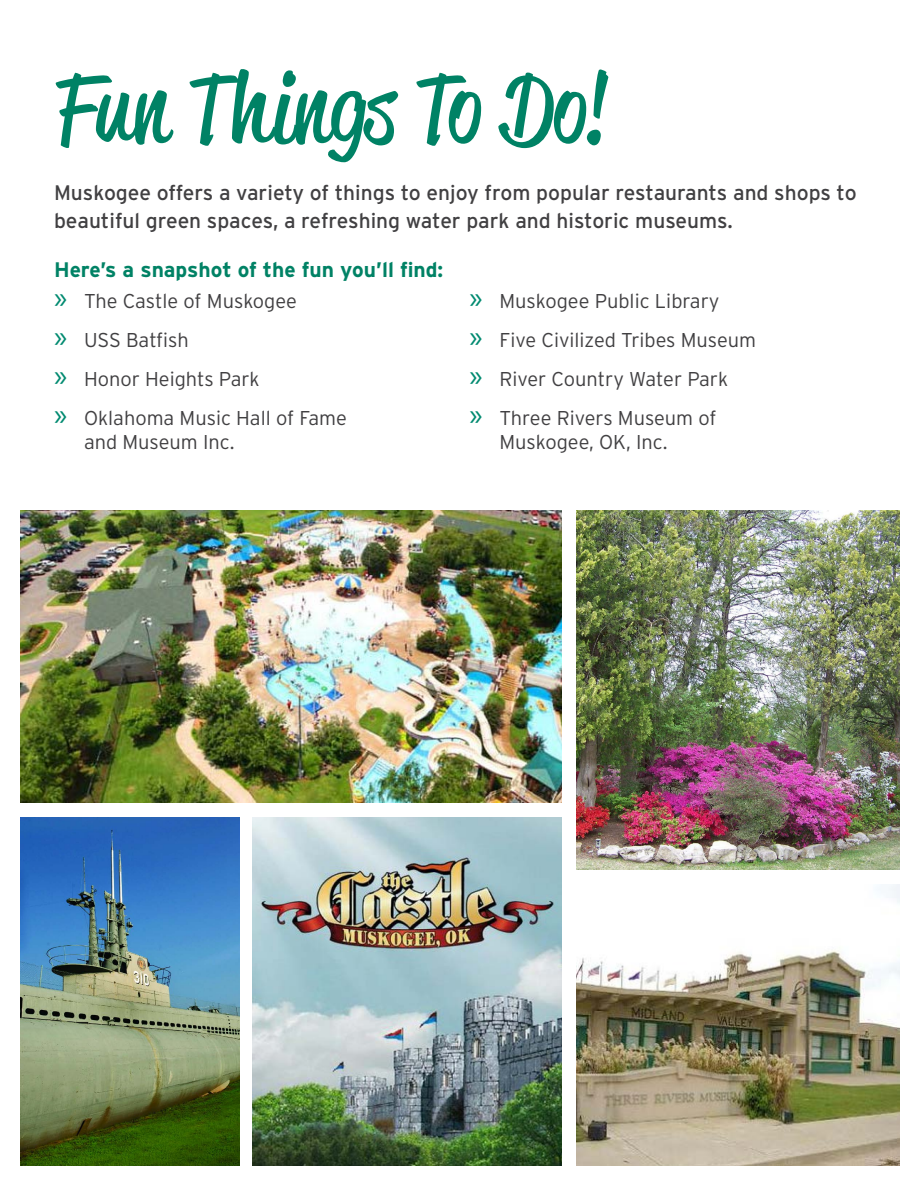
<style>
.page{position:relative;width:918px;height:1188px;background:#fff}
.page>*{position:absolute;margin:0;border:0;box-sizing:border-box;transform-origin:0 0}
.t1{font:94.5px "Reklame Script";letter-spacing:.01em;color:#008265;scale:1.1 1}
.t2{font:21px/28.5px "Interstate";color:#414042}
.t3{font:700 21px "Interstate";color:#008265}
.t4{font:300 19.95px/24px "Interstate";color:#414042}
.s1{font-family:"Myriad Pro";font-weight:400;font-size:31.5px;color:#008a70}
</style>
<div class="page">
<img style="left:20px;top:511px;width:542px;height:292px">
<img style="left:577px;top:885px;width:322px;height:280px">
<img style="left:577px;top:511px;width:322px;height:358px">
<img style="left:20px;top:818px;width:220px;height:347px">
<img style="left:253px;top:818px;width:309px;height:347px">
<h2 class="t1" style="left:55px;top:44px;width:504px">Fun Things To Do!</h2>
<p class="t2" style="left:54px;top:178px;width:804px">Muskogee offers a variety of things to enjoy from popular restaurants and shops to beautiful green spaces, a refreshing water park and historic museums.</p>
<h3 class="t3" style="left:54px;top:257px;width:391px">Here’s a snapshot of the fun you’ll find:</h3>
<p class="t4" style="left:54px;top:288px;width:245px"><span class="s1">»</span> The Castle of Muskogee</p>
<p class="t4" style="left:54px;top:327px;width:136px"><span class="s1">»</span> USS Batfish</p>
<p class="t4" style="left:54px;top:366px;width:207px"><span class="s1">»</span> Honor Heights Park</p>
<p class="t4" style="left:84px;top:405px;width:265px;text-indent:-30px"><span class="s1">»</span> Oklahoma Music Hall of Fame and Museum Inc.</p>
<p class="t4" style="left:469px;top:288px;width:252px"><span class="s1">»</span> Muskogee Public Library</p>
<p class="t4" style="left:469px;top:327px;width:288px"><span class="s1">»</span> Five Civilized Tribes Museum</p>
<p class="t4" style="left:469px;top:366px;width:260px"><span class="s1">»</span> River Country Water Park</p>
<p class="t4" style="left:499px;top:405px;width:219px;text-indent:-30px"><span class="s1">»</span> Three Rivers Museum of<br>Muskogee, OK, Inc.</p>
</div>
